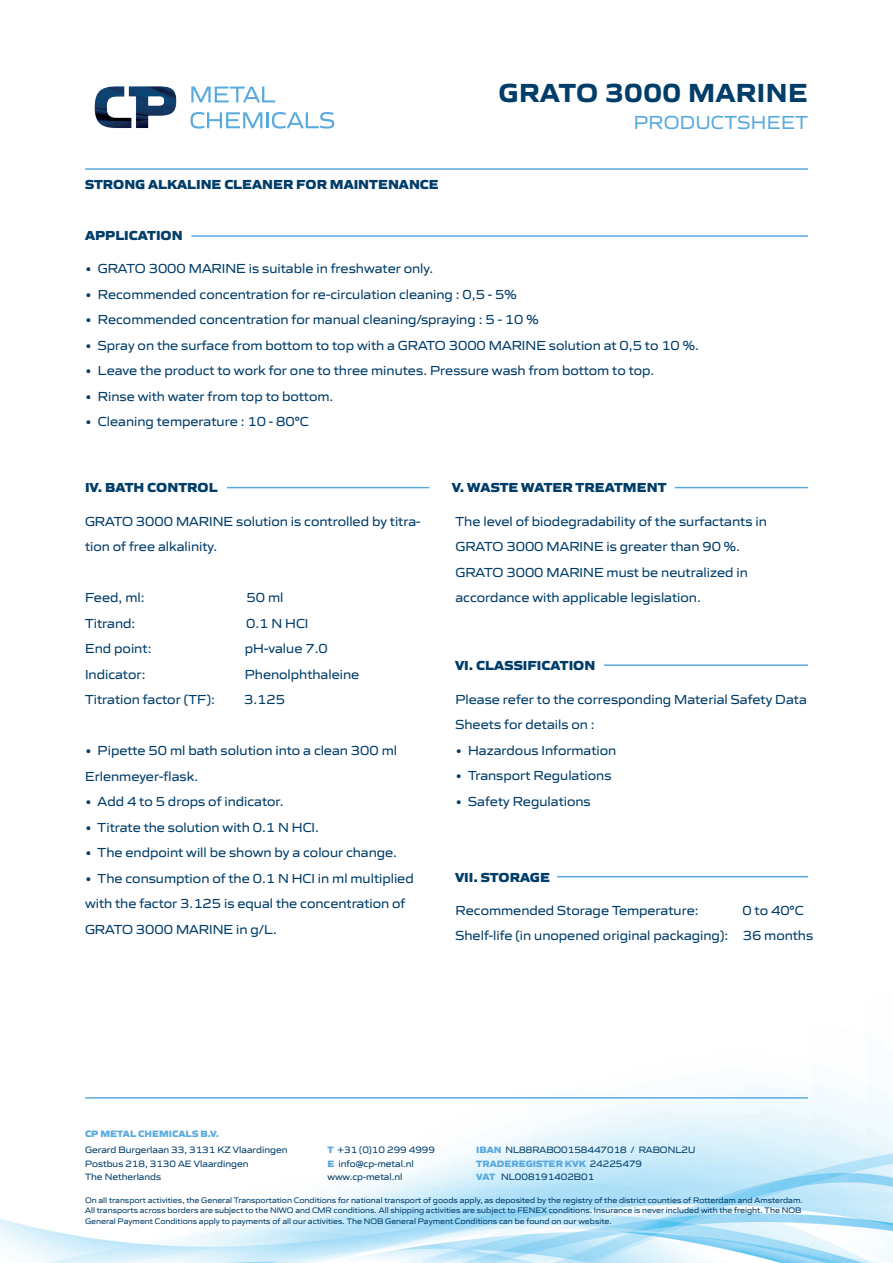
<style>
.page{position:relative;width:893px;height:1263px;background:#fff}
.page>*{position:absolute;margin:0;border:0;box-sizing:border-box;transform-origin:0 0}
.t1{font:700 27px "Gomme Sans";letter-spacing:.02em;color:#003d69}
.t2{font:19.5px "Gomme Sans";letter-spacing:.02em;color:#5aaade}
.t3{font:13.5px/25.5px "Gomme Sans";color:#003d69}
.t4{font:800 13.5px "Gomme Sans";color:#003d69}
.t5{font:9.45px "Gomme Sans";color:#003d69}
.t6{font:800 9.45px "Gomme Sans";color:#5aaade}
.t7{font:8.25px/10.5px "Gomme Sans";color:#003d69}
.s1{font-weight:800;color:#5aaade}
.s2{font-weight:400;color:#003d69}
</style>
<div class="page">
<img style="left:0;top:664px;width:893px;height:599px">
<img style="left:94px;top:86px;width:82px;height:42px">
<svg style="left:191px;top:87px;width:84px;height:15px"></svg>
<svg style="left:191px;top:112px;width:71px;height:17px"></svg>
<hr style="left:266px;top:112px;width:3px;height:16px;background:#5aaade">
<svg style="left:272px;top:112px;width:62px;height:17px"></svg>
<hr style="left:85px;top:168px;width:723px;height:2px;background:#5aaade">
<hr style="left:191px;top:235px;width:617px;height:2px;background:#5aaade">
<hr style="left:85px;top:1097px;width:723px;height:2px;background:#5aaade">
<hr style="left:227px;top:487px;width:202px;height:1px;background:#5aaade">
<hr style="left:675px;top:487px;width:133px;height:1px;background:#5aaade">
<hr style="left:604px;top:664px;width:204px;height:2px;background:#5aaade">
<hr style="left:557px;top:876px;width:251px;height:1px;background:#5aaade">
<p class="t4" style="left:85px;top:173px;width:355px">STRONG ALKALINE CLEANER FOR MAINTENANCE</p>
<p class="t4" style="left:85px;top:224px;width:99px">APPLICATION</p>
<p class="t1" style="left:498px;top:71px;width:311px">GRATO 3000 MARINE</p>
<p class="t2" style="left:634px;top:107px;width:176px">PRODUCTSHEET</p>
<p class="t3" style="left:85px;top:254px;width:350px">• GRATO 3000 MARINE is suitable in freshwater only.</p>
<p class="t3" style="left:85px;top:280px;width:433px">• Recommended concentration for re-circulation cleaning : 0,5 - 5%</p>
<p class="t3" style="left:85px;top:305px;width:455px">• Recommended concentration for manual cleaning/spraying : 5 - 10 %</p>
<p class="t3" style="left:85px;top:331px;width:615px">• Spray on the surface from bottom to top with a GRATO 3000 MARINE solution at 0,5 to 10 %.</p>
<p class="t3" style="left:85px;top:356px;width:571px">• Leave the product to work for one to three minutes. Pressure wash from bottom to top.</p>
<p class="t3" style="left:85px;top:382px;width:250px">• Rinse with water from top to bottom.</p>
<p class="t3" style="left:85px;top:407px;width:225px">• Cleaning temperature : 10 - 80°C</p>
<p class="t4" style="left:85px;top:476px;width:134px">IV. BATH CONTROL</p>
<p class="t3" style="left:85px;top:507px;width:337px">GRATO 3000 MARINE solution is controlled by titra&shy;tion of free alkalinity.</p>
<p class="t3" style="left:85px;top:583px;width:61px">Feed, ml:</p>
<p class="t3" style="left:247px;top:583px;width:38px">50 ml</p>
<p class="t3" style="left:85px;top:609px;width:52px">Titrand:</p>
<p class="t3" style="left:246px;top:609px;width:64px">0.1 N HCI</p>
<p class="t3" style="left:85px;top:634px;width:68px">End point:</p>
<p class="t3" style="left:245px;top:634px;width:84px">pH-value 7.0</p>
<p class="t3" style="left:85px;top:660px;width:62px">Indicator:</p>
<p class="t3" style="left:245px;top:660px;width:116px">Phenolphthaleine</p>
<p class="t3" style="left:85px;top:685px;width:131px">Titration factor (TF):</p>
<p class="t3" style="left:244px;top:685px;width:42px">3.125</p>
<p class="t3" style="left:85px;top:736px;width:313px">• Pipette 50 ml bath solution into a clean 300 ml</p>
<p class="t3" style="left:85px;top:762px;width:115px">Erlenmeyer-flask.</p>
<p class="t3" style="left:85px;top:787px;width:200px">• Add 4 to 5 drops of indicator.</p>
<p class="t3" style="left:85px;top:813px;width:235px">• Titrate the solution with 0.1 N HCI.</p>
<p class="t3" style="left:85px;top:838px;width:314px">• The endpoint will be shown by a colour change.</p>
<p class="t3" style="left:85px;top:864px;width:330px">• The consumption of the 0.1 N HCI in ml multiplied with the factor 3.125 is equal the concentration of<br>GRATO 3000 MARINE in g/L.</p>
<p class="t4" style="left:452px;top:476px;width:216px">V. WASTE WATER TREATMENT</p>
<p class="t3" style="left:455px;top:507px;width:313px">The level of biodegradability of the surfactants in</p>
<p class="t3" style="left:455px;top:532px;width:286px">GRATO 3000 MARINE is greater than 90 %.</p>
<p class="t3" style="left:455px;top:558px;width:294px">GRATO 3000 MARINE must be neutralized in</p>
<p class="t3" style="left:455px;top:583px;width:247px">accordance with applicable legislation.</p>
<p class="t4" style="left:455px;top:655px;width:142px">VI. CLASSIFICATION</p>
<p class="t3" style="left:455px;top:685px;width:353px">Please refer to the corresponding Material Safety Data<br>Sheets for details on :</p>
<p class="t3" style="left:455px;top:736px;width:162px">• Hazardous Information</p>
<p class="t3" style="left:455px;top:762px;width:157px">• Transport Regulations</p>
<p class="t3" style="left:455px;top:787px;width:137px">• Safety Regulations</p>
<p class="t4" style="left:455px;top:866px;width:96px">VII. STORAGE</p>
<p class="t3" style="left:455px;top:896px;width:245px">Recommended Storage Temperature:</p>
<p class="t3" style="left:742px;top:896px;width:63px">0 to 40°C</p>
<p class="t3" style="left:455px;top:922px;width:359px">Shelf-life (in unopened original packaging): 36 months</p>
<p class="t6" style="left:85px;top:1126px;width:136px">CP METAL CHEMICALS B.V.</p>
<p class="t5" style="left:85px;top:1143px;width:204px">Gerard Burgerlaan 33, 3131 KZ Vlaardingen</p>
<p class="t5" style="left:85px;top:1156px;width:165px">Postbus 218, 3130 AE Vlaardingen</p>
<p class="t5" style="left:85px;top:1170px;width:78px">The Netherlands</p>
<p class="t5" style="left:327px;top:1143px;width:109px"><span class="s1">T</span> +31 (0)10 299 4999</p>
<p class="t5" style="left:327px;top:1156px;width:88px"><span class="s1">E</span> info@cp-metal.nl</p>
<p class="t5" style="left:327px;top:1170px;width:77px">www.cp-metal.nl</p>
<p class="t5" style="left:476px;top:1143px;width:220px"><span class="s1">IBAN</span> NL88RABO0158447018 / RABONL2U</p>
<p class="t6" style="left:476px;top:1156px;width:167px">TRADEREGISTER KVK <span class="s2">24225479</span></p>
<p class="t5" style="left:476px;top:1170px;width:120px"><span class="s1">VAT</span> NL008191402B01</p>
<p class="t7" style="left:85px;top:1194px;width:719px">On all transport activities, the General Transportation Conditions for national transport of goods apply, as deposited by the registry of the district counties of Rotterdam and Amsterdam.<br>All transports across borders are subject to the NIWO and CMR conditions. All shipping activities are subject to FENEX conditions. Insurance is never included with the freight. The NOB<br>General Payment Conditions apply to payments of all our activities. The NOB General Payment Conditions can be found on our website.</p>
</div>
